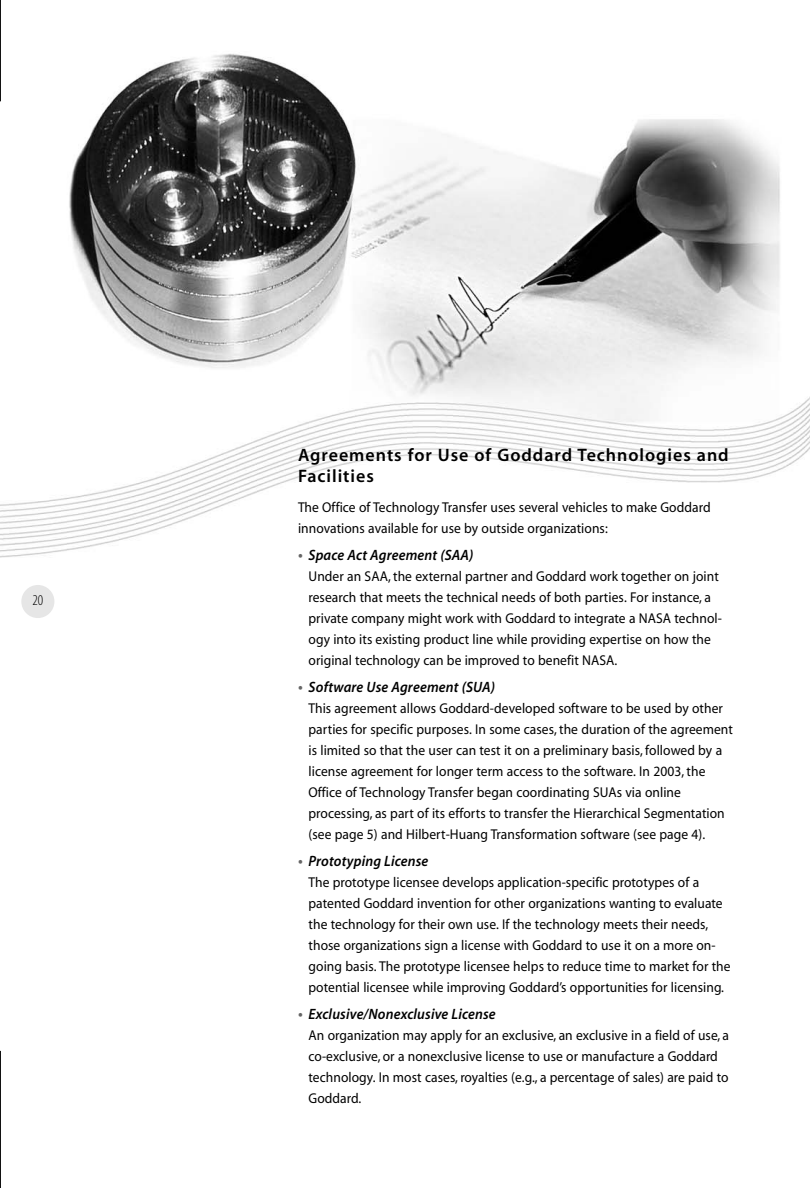
<style>
.page{position:relative;width:810px;height:1188px;background:#fff}
.page>*{position:absolute;margin:0;border:0;box-sizing:border-box;transform-origin:0 0}
.t1{font:18px/21.6px "Myriad MM 565 600";letter-spacing:.055em;color:#000}
.t2{font:15px "Myriad MM It 565 600";letter-spacing:.01em;color:#000;scale:.95 1}
.t3{font:15px "Myriad MM 215 300";color:#000}
.t4{font:14.25px/21px "Myriad MM 400 600";letter-spacing:.005em;color:#000;scale:.95 1}
.s1{font-family:"Myriad MM 400 600";font-size:18px;color:#666}
</style>
<div class="page">
<img style="left:0;top:53px;width:810px;height:998px">
<div style="left:21px;top:585px;width:33px;height:33px;background:#e6e6e6;border-radius:50%"></div>
<hr style="left:0;top:0;width:1px;height:101px;background:#000">
<hr style="left:0;top:1051px;width:1px;height:137px;background:#000">
<p class="t3" style="left:33px;top:595px;width:12px">20</p>
<p class="t1" style="left:298px;top:446px;width:432px">Agreements for Use of Goddard Technologies and<br>Facilities</p>
<p class="t4" style="left:298px;top:498px;width:436px">The Office of Technology Transfer uses several vehicles to make Goddard innovations available for use by outside organizations:</p>
<p class="t2" style="left:298px;top:550px;width:186px"><span class="s1">•</span> Space Act Agreement (SAA)</p>
<p class="t4" style="left:308px;top:567px;width:437px">Under an SAA, the external partner and Goddard work together on joint research that meets the technical needs of both parties. For instance, a private company might work with Goddard to integrate a NASA technol&shy;ogy into its existing product line while providing expertise on how the original technology can be improved to benefit NASA.</p>
<p class="t2" style="left:298px;top:682px;width:209px"><span class="s1">•</span> Software Use Agreement (SUA)</p>
<p class="t4" style="left:308px;top:699px;width:448px">This agreement allows Goddard-developed software to be used by other parties for specific purposes. In some cases, the duration of the agreement is limited so that the user can test it on a preliminary basis, followed by a license agreement for longer term access to the software. In 2003, the Office of Technology Transfer began coordinating SUAs via online processing, as part of its efforts to transfer the Hierarchical Segmentation (see page 5) and Hilbert-Huang Transformation software (see page 4).</p>
<p class="t2" style="left:298px;top:856px;width:139px"><span class="s1">•</span> Prototyping License</p>
<p class="t4" style="left:308px;top:873px;width:446px">The prototype licensee develops application-specific prototypes of a patented Goddard invention for other organizations wanting to evaluate the technology for their own use. If the technology meets their needs, those organizations sign a license with Goddard to use it on a more on&shy;going basis. The prototype licensee helps to reduce time to market for the potential licensee while improving Goddard’s opportunities for licensing.</p>
<p class="t2" style="left:298px;top:1009px;width:210px"><span class="s1">•</span> Exclusive/Nonexclusive License</p>
<p class="t4" style="left:308px;top:1026px;width:444px">An organization may apply for an exclusive, an exclusive in a field of use, a co-exclusive, or a nonexclusive license to use or manufacture a Goddard technology. In most cases, royalties (e.g., a percentage of sales) are paid to Goddard.</p>
</div>
